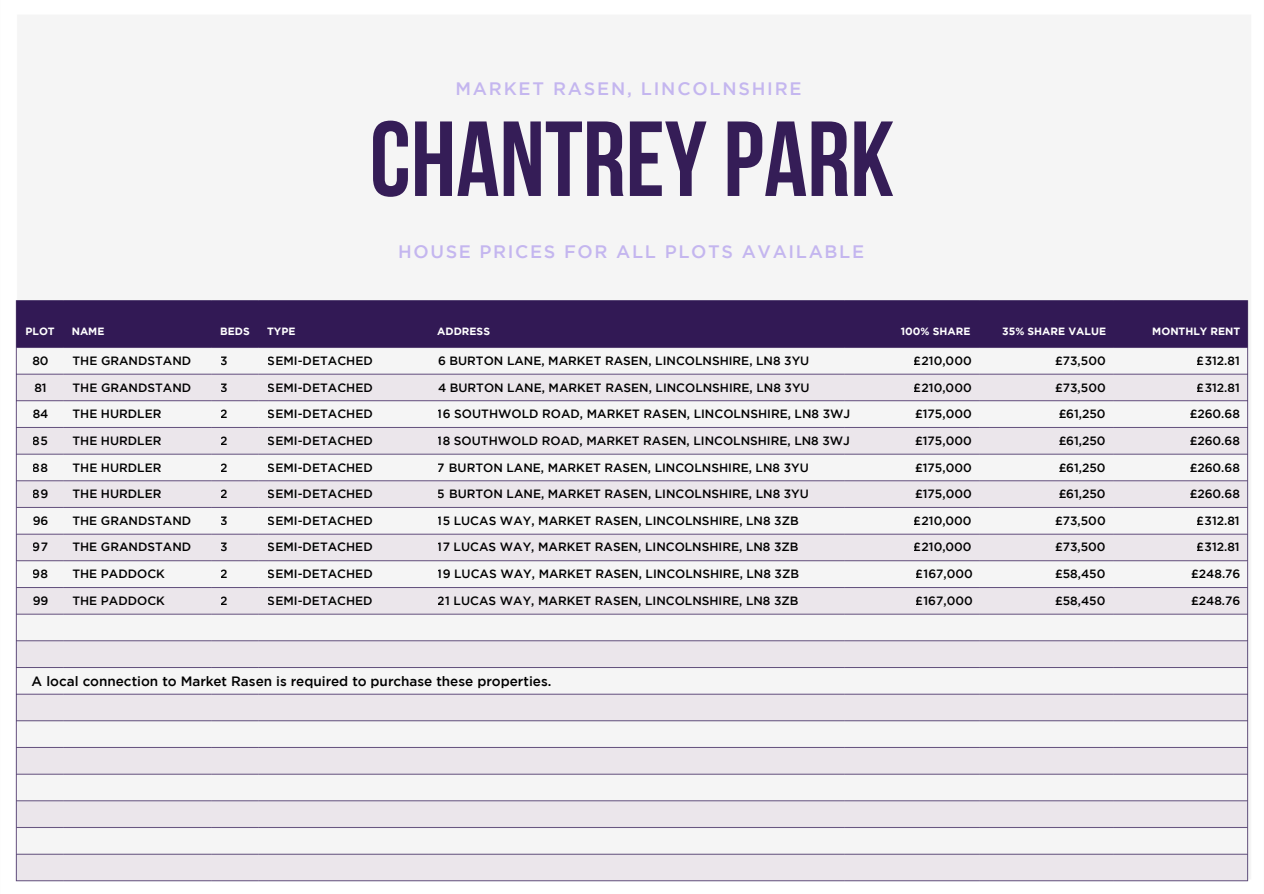
<style>
.page{position:relative;width:1264px;height:894px;background:#fff}
.page>*{position:absolute;margin:0;border:0;box-sizing:border-box;transform-origin:0 0}
.t1{font:700 106.35px "Bebas Neue";color:#351d57}
.t2{font:500 18px "Gotham";letter-spacing:.09em;color:#c4b6ef}
.t3{font:500 13.5px "Gotham";color:#000}
.t4{font:500 12px "Gotham";color:#000}
.t5{font:700 10.5px "Gotham";color:#fff}
</style>
<div class="page">
<img style="left:15px;top:300px;width:1234px;height:582px">
<h2 class="t2" style="left:455px;top:82px;width:347px">MARKET RASEN, LINCOLNSHIRE</h2>
<h1 class="t1" style="left:370px;top:116px;width:526px">CHANTREYPARK</h1>
<h2 class="t2" style="left:398px;top:245px;width:467px">HOUSE PRICES FOR ALL PLOTS AVAILABLE</h2>
<p class="t5" style="left:437px;top:327px;width:54px">ADDRESS</p>
<p class="t5" style="left:26px;top:327px;width:31px">PLOT</p>
<p class="t5" style="left:72px;top:327px;width:34px">NAME</p>
<p class="t5" style="left:220px;top:327px;width:31px">BEDS</p>
<p class="t5" style="left:267px;top:327px;width:30px">TYPE</p>
<p class="t5" style="left:900px;top:327px;width:71px">100% SHARE</p>
<p class="t5" style="left:1002px;top:327px;width:105px">35% SHARE VALUE</p>
<p class="t5" style="left:1152px;top:327px;width:89px">MONTHLY RENT</p>
<p class="t4" style="left:32px;top:356px;width:18px">80</p>
<p class="t4" style="left:34px;top:383px;width:14px">81</p>
<p class="t4" style="left:33px;top:409px;width:17px">84</p>
<p class="t4" style="left:33px;top:436px;width:17px">85</p>
<p class="t4" style="left:33px;top:462px;width:17px">88</p>
<p class="t4" style="left:33px;top:489px;width:17px">89</p>
<p class="t4" style="left:33px;top:516px;width:17px">96</p>
<p class="t4" style="left:33px;top:542px;width:17px">97</p>
<p class="t4" style="left:33px;top:569px;width:17px">98</p>
<p class="t4" style="left:33px;top:595px;width:17px">99</p>
<p class="t4" style="left:72px;top:356px;width:120px">THE GRANDSTAND</p>
<p class="t4" style="left:72px;top:383px;width:120px">THE GRANDSTAND</p>
<p class="t4" style="left:72px;top:409px;width:90px">THE HURDLER</p>
<p class="t4" style="left:72px;top:436px;width:90px">THE HURDLER</p>
<p class="t4" style="left:72px;top:462px;width:90px">THE HURDLER</p>
<p class="t4" style="left:72px;top:489px;width:90px">THE HURDLER</p>
<p class="t4" style="left:72px;top:516px;width:120px">THE GRANDSTAND</p>
<p class="t4" style="left:72px;top:542px;width:120px">THE GRANDSTAND</p>
<p class="t4" style="left:72px;top:569px;width:94px">THE PADDOCK</p>
<p class="t4" style="left:72px;top:595px;width:94px">THE PADDOCK</p>
<p class="t4" style="left:268px;top:356px;width:106px">SEMI-DETACHED</p>
<p class="t4" style="left:268px;top:383px;width:106px">SEMI-DETACHED</p>
<p class="t4" style="left:268px;top:409px;width:106px">SEMI-DETACHED</p>
<p class="t4" style="left:268px;top:436px;width:106px">SEMI-DETACHED</p>
<p class="t4" style="left:268px;top:462px;width:106px">SEMI-DETACHED</p>
<p class="t4" style="left:268px;top:489px;width:106px">SEMI-DETACHED</p>
<p class="t4" style="left:268px;top:516px;width:106px">SEMI-DETACHED</p>
<p class="t4" style="left:268px;top:542px;width:106px">SEMI-DETACHED</p>
<p class="t4" style="left:268px;top:569px;width:106px">SEMI-DETACHED</p>
<p class="t4" style="left:268px;top:595px;width:106px">SEMI-DETACHED</p>
<p class="t4" style="left:438px;top:356px;width:373px">6 BURTON LANE, MARKET RASEN, LINCOLNSHIRE, LN8 3YU</p>
<p class="t4" style="left:438px;top:383px;width:373px">4 BURTON LANE, MARKET RASEN, LINCOLNSHIRE, LN8 3YU</p>
<p class="t4" style="left:438px;top:409px;width:414px">16 SOUTHWOLD ROAD, MARKET RASEN, LINCOLNSHIRE, LN8 3WJ</p>
<p class="t4" style="left:438px;top:436px;width:413px">18 SOUTHWOLD ROAD, MARKET RASEN, LINCOLNSHIRE, LN8 3WJ</p>
<p class="t4" style="left:438px;top:462px;width:372px">7 BURTON LANE, MARKET RASEN, LINCOLNSHIRE, LN8 3YU</p>
<p class="t4" style="left:438px;top:489px;width:372px">5 BURTON LANE, MARKET RASEN, LINCOLNSHIRE, LN8 3YU</p>
<p class="t4" style="left:438px;top:516px;width:362px">15 LUCAS WAY, MARKET RASEN, LINCOLNSHIRE, LN8 3ZB</p>
<p class="t4" style="left:438px;top:542px;width:362px">17 LUCAS WAY, MARKET RASEN, LINCOLNSHIRE, LN8 3ZB</p>
<p class="t4" style="left:438px;top:569px;width:363px">19 LUCAS WAY, MARKET RASEN, LINCOLNSHIRE, LN8 3ZB</p>
<p class="t4" style="left:438px;top:595px;width:362px">21 LUCAS WAY, MARKET RASEN, LINCOLNSHIRE, LN8 3ZB</p>
<p class="t4" style="left:913px;top:356px;width:59px">£210,000</p>
<p class="t4" style="left:913px;top:383px;width:59px">£210,000</p>
<p class="t4" style="left:915px;top:409px;width:58px">£175,000</p>
<p class="t4" style="left:915px;top:436px;width:58px">£175,000</p>
<p class="t4" style="left:915px;top:462px;width:58px">£175,000</p>
<p class="t4" style="left:915px;top:489px;width:58px">£175,000</p>
<p class="t4" style="left:913px;top:516px;width:59px">£210,000</p>
<p class="t4" style="left:913px;top:542px;width:59px">£210,000</p>
<p class="t4" style="left:915px;top:569px;width:58px">£167,000</p>
<p class="t4" style="left:915px;top:595px;width:58px">£167,000</p>
<p class="t4" style="left:1055px;top:356px;width:52px">£73,500</p>
<p class="t4" style="left:1055px;top:383px;width:52px">£73,500</p>
<p class="t4" style="left:1058px;top:409px;width:49px">£61,250</p>
<p class="t4" style="left:1058px;top:436px;width:49px">£61,250</p>
<p class="t4" style="left:1058px;top:462px;width:49px">£61,250</p>
<p class="t4" style="left:1058px;top:489px;width:49px">£61,250</p>
<p class="t4" style="left:1055px;top:516px;width:52px">£73,500</p>
<p class="t4" style="left:1055px;top:542px;width:52px">£73,500</p>
<p class="t4" style="left:1055px;top:569px;width:52px">£58,450</p>
<p class="t4" style="left:1055px;top:595px;width:52px">£58,450</p>
<p class="t4" style="left:1196px;top:356px;width:44px">£312.81</p>
<p class="t4" style="left:1196px;top:383px;width:44px">£312.81</p>
<p class="t4" style="left:1189px;top:409px;width:52px">£260.68</p>
<p class="t4" style="left:1189px;top:436px;width:52px">£260.68</p>
<p class="t4" style="left:1189px;top:462px;width:52px">£260.68</p>
<p class="t4" style="left:1189px;top:489px;width:52px">£260.68</p>
<p class="t4" style="left:1196px;top:516px;width:44px">£312.81</p>
<p class="t4" style="left:1196px;top:542px;width:44px">£312.81</p>
<p class="t4" style="left:1191px;top:569px;width:51px">£248.76</p>
<p class="t4" style="left:1191px;top:595px;width:51px">£248.76</p>
<p class="t4" style="left:221px;top:356px;width:9px">3</p>
<p class="t4" style="left:221px;top:383px;width:9px">3</p>
<p class="t4" style="left:221px;top:409px;width:9px">2</p>
<p class="t4" style="left:221px;top:436px;width:9px">2</p>
<p class="t4" style="left:221px;top:462px;width:9px">2</p>
<p class="t4" style="left:221px;top:489px;width:9px">2</p>
<p class="t4" style="left:221px;top:516px;width:9px">3</p>
<p class="t4" style="left:221px;top:542px;width:9px">3</p>
<p class="t4" style="left:221px;top:569px;width:9px">2</p>
<p class="t4" style="left:221px;top:595px;width:9px">2</p>
<p class="t3" style="left:32px;top:676px;width:521px">A local connection to Market Rasen is required to purchase these properties.</p>
</div>
